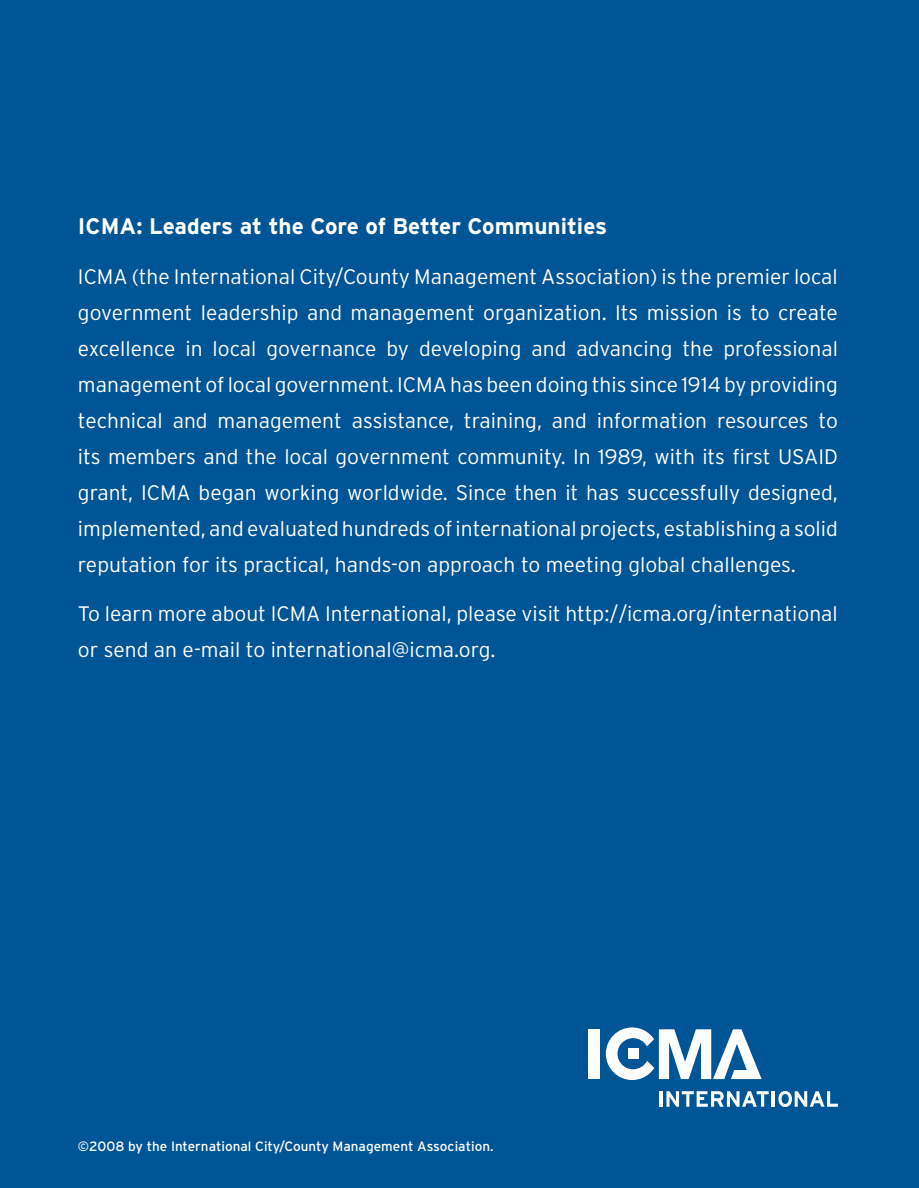
<style>
.page{position:relative;width:919px;height:1188px;background:#fff}
.page>*{position:absolute;margin:0;border:0;box-sizing:border-box;transform-origin:0 0}
.t1{font:700 22.5px "Interstate";color:#fff}
.t2{font:300 21px/36px "Interstate";color:#fff;text-align:justify}
.t3{font:13.5px "Interstate";color:#fff}
</style>
<div class="page">
<div style="left:0;top:0;width:918px;height:1188px;background:#005596"></div>
<div style="left:588px;top:1029px;width:12px;height:50px;background:#fff"></div>
<svg style="left:605px;top:1027px;width:156px;height:53px"></svg>
<hr style="left:659px;top:1091px;width:3px;height:16px;background:#fff">
<svg style="left:666px;top:1091px;width:102px;height:16px"></svg>
<hr style="left:771px;top:1091px;width:3px;height:16px;background:#fff">
<svg style="left:778px;top:1091px;width:59px;height:16px"></svg>
<p class="t1" style="left:78px;top:214px;width:530px">ICMA: Leaders at the Core of Better Communities</p>
<p class="t2" style="left:78px;top:258px;width:761px">ICMA (the International City/County Management Association) is the premier local government leadership and management organization. Its mission is to create excellence in local governance by developing and advancing the professional management of local government. ICMA has been doing this since 1914 by providing technical and management assistance, training, and information resources to its members and the local government community. In 1989, with its first USAID grant, ICMA began working worldwide. Since then it has successfully designed, implemented, and evaluated hundreds of international projects, establishing a solid reputation for its practical, hands-on approach to meeting global challenges.</p>
<p class="t2" style="left:78px;top:596px;width:761px">To learn more about ICMA International, please visit http://icma.org/international or send an e-mail to international@icma.org.</p>
<p class="t3" style="left:78px;top:1139px;width:417px">©2008 by the International City/County Management Association.</p>
</div>
